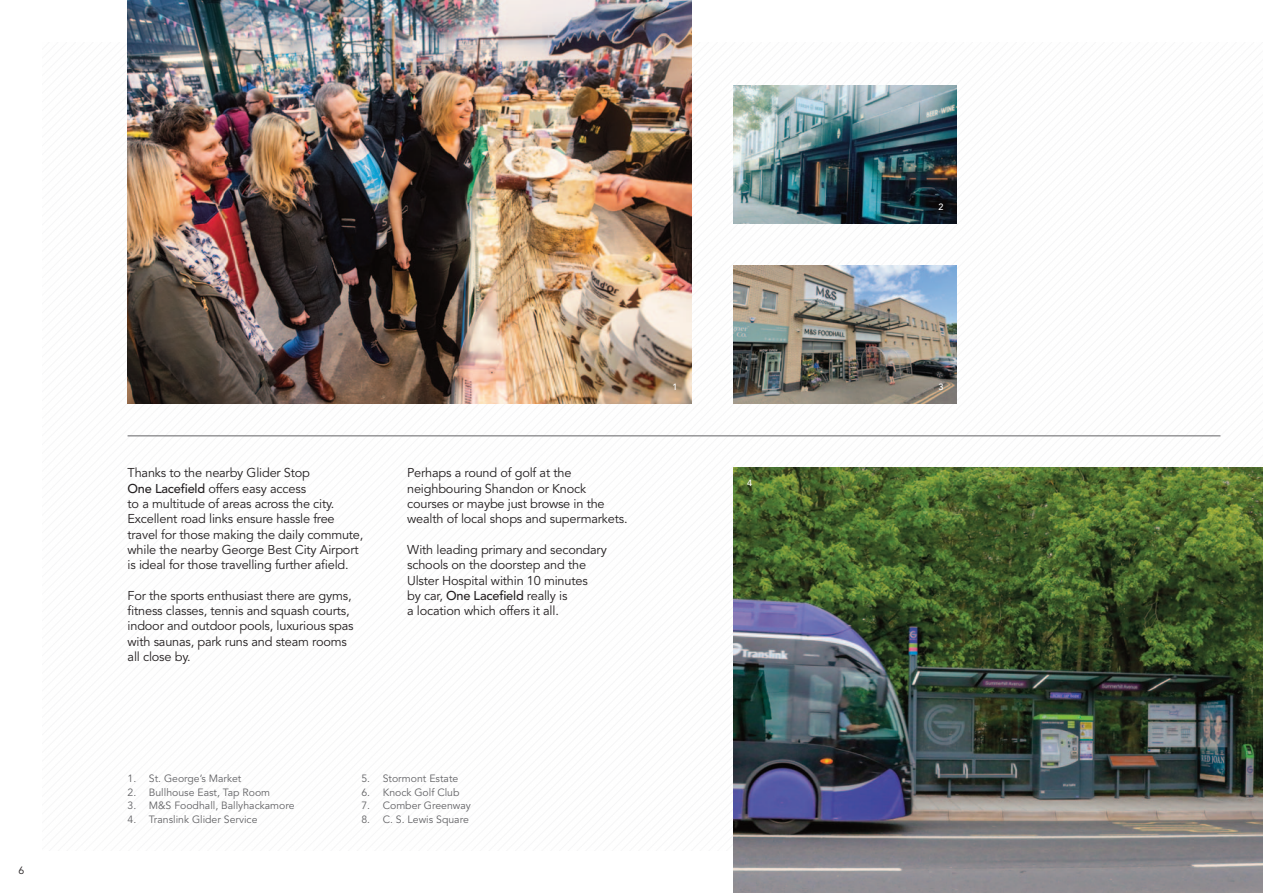
<style>
.page{position:relative;width:1263px;height:893px;background:#fff}
.page>*{position:absolute;margin:0;border:0;box-sizing:border-box;transform-origin:0 0}
.t1{font:12.75px/15.3px "Avenir LT Std";letter-spacing:-.015em;color:#231f20}
.t2{font:10.5px "Avenir LT Std";color:#636366}
.t3{font:10.5px "Avenir LT Std";color:#231f20}
.t4{font:500 9px "Avenir LT Std";color:#fff}
.s1{font-weight:500}
</style>
<div class="page">
<hr style="left:128px;top:435px;width:1092px;height:1px;background:#636366">
<img style="left:128px;top:0;width:563px;height:404px">
<img style="left:733px;top:266px;width:224px;height:138px">
<img style="left:733px;top:468px;width:530px;height:425px">
<img style="left:733px;top:85px;width:224px;height:138px">
<p class="t3" style="left:18px;top:866px;width:7px">6</p>
<p class="t1" style="left:128px;top:466px;width:237px">Thanks to the nearby Glider Stop<br><span class="s1">One Lacefield</span> offers easy access<br>to a multitude of areas across the city.<br>Excellent road links ensure hassle free travel for those making the daily commute, while the nearby George Best City Airport is ideal for those travelling further afield.</p>
<p class="t1" style="left:128px;top:589px;width:228px">For the sports enthusiast there are gyms, fitness classes, tennis and squash courts, indoor and outdoor pools, luxurious spas with saunas, park runs and steam rooms</p>
<p class="t1" style="left:128px;top:650px;width:65px">all close by.</p>
<p class="t1" style="left:407px;top:466px;width:222px">Perhaps a round of golf at the neighbouring Shandon or Knock courses or maybe just browse in the wealth of local shops and supermarkets.</p>
<p class="t1" style="left:407px;top:543px;width:201px">With leading primary and secondary schools on the doorstep and the<br>Ulster Hospital within 10 minutes<br>by car, <span class="s1">One Lacefield</span> really is<br>a location which offers it all.</p>
<p class="t2" style="left:128px;top:774px;width:115px">1. St. George’s Market</p>
<p class="t2" style="left:128px;top:788px;width:144px">2. Bullhouse East, Tap Room</p>
<p class="t2" style="left:128px;top:801px;width:168px">3. M&amp;S Foodhall, Ballyhackamore</p>
<p class="t2" style="left:128px;top:815px;width:131px">4. Translink Glider Service</p>
<p class="t2" style="left:361px;top:774px;width:98px">5. Stormont Estate</p>
<p class="t2" style="left:361px;top:788px;width:100px">6. Knock Golf Club</p>
<p class="t2" style="left:361px;top:801px;width:111px">7. Comber Greenway</p>
<p class="t2" style="left:361px;top:815px;width:109px">8. C. S. Lewis Square</p>
<p class="t4" style="left:672px;top:383px;width:7px">1</p>
<p class="t4" style="left:747px;top:479px;width:7px">4</p>
<p class="t4" style="left:938px;top:203px;width:7px">2</p>
<p class="t4" style="left:938px;top:383px;width:7px">3</p>
</div>
